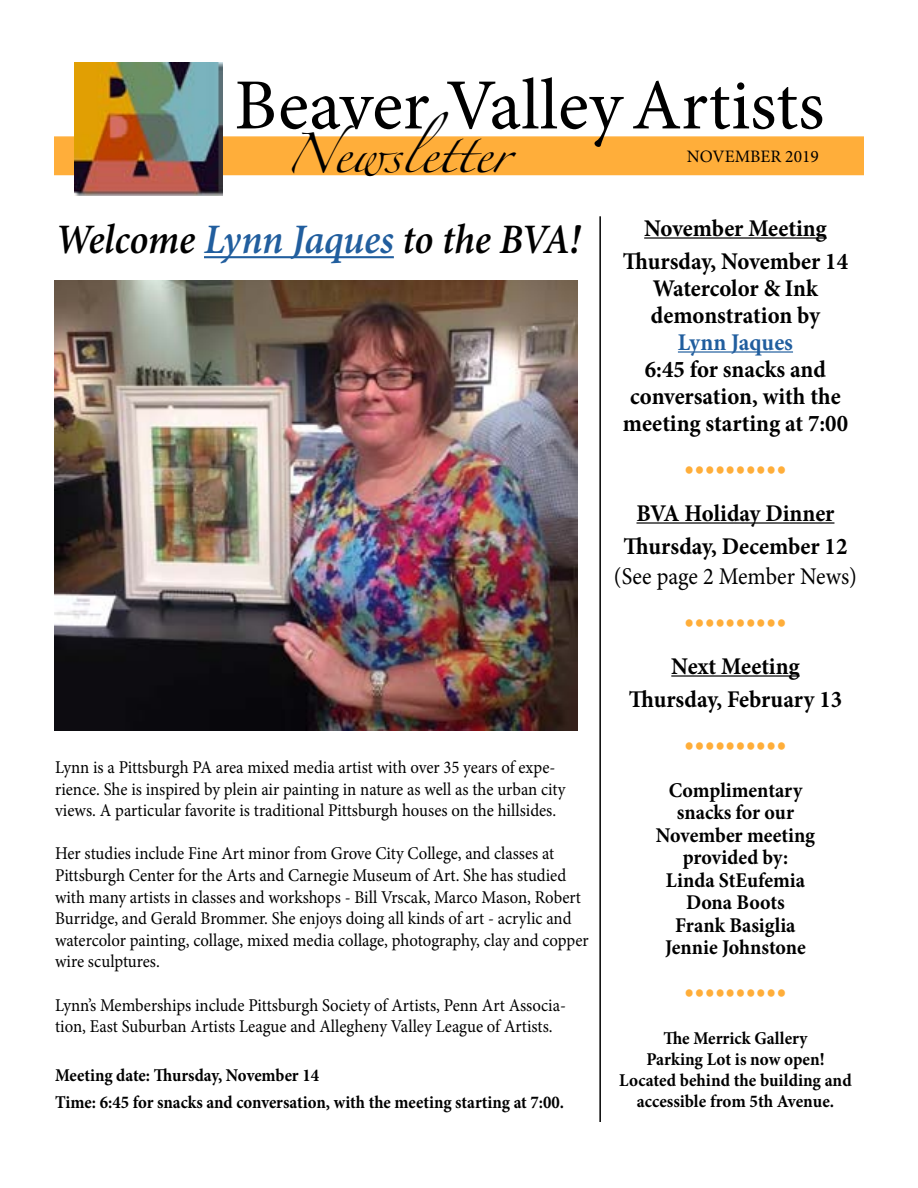
<style>
.page{position:relative;width:918px;height:1188px;background:#fff}
.page>*{position:absolute;margin:0;border:0;box-sizing:border-box;transform-origin:0 0}
.t1{font:72px "Minion Pro";color:#000}
.t2{font:italic 600 42px "Minion Pro";letter-spacing:-.005em;color:#000;scale:.93 1}
.t3{font:36px "Zapfino";color:#000}
.t4{font:700 27px "Minion Pro";color:#ffae3a;scale:.95 1}
.t5{font:700 24px/33px "Minion Pro";letter-spacing:-.005em;color:#000;text-align:center;scale:.95 1}
.t6{font:24px "Minion Pro";color:#000;scale:.93 1}
.t7{font:700 24px "Minion Pro";color:#215e9e;scale:.95 1}
.t8{font:700 21px/22.5px "Minion Pro";color:#000;text-align:center;scale:.95 1}
.t9{font:18px/21.6px "Minion Pro";color:#000;scale:.93 1}
.t10{font:700 18px/27px "Minion Pro";color:#000;scale:.93 1}
.t11{font:700 18px/21px "Minion Pro";color:#000;text-align:center;scale:.95 1}
.t12{font:17.55px "Minion Pro";color:#000}
.s1{color:#215e9e}
</style>
<div class="page">
<div style="left:54px;top:136px;width:810px;height:39px;background:#ffae3a;border:2px solid #ffae3a"></div>
<hr style="left:204px;top:256px;width:190px;height:2px;background:#215e9e">
<hr style="left:644px;top:237px;width:183px;height:2px;background:#000">
<hr style="left:678px;top:351px;width:115px;height:2px;background:#215e9e">
<hr style="left:636px;top:522px;width:198px;height:2px;background:#000">
<hr style="left:671px;top:675px;width:129px;height:2px;background:#000">
<img style="left:75px;top:63px;width:147px;height:133px">
<hr style="left:599px;top:216px;width:2px;height:906px;background:#000">
<img style="left:54px;top:280px;width:524px;height:450px">
<h1 class="t1" style="left:234px;top:57px;width:592px">Beaver ValleyArtists</h1>
<h3 class="t3" style="left:285px;top:139px;width:226px">Newsletter</h3>
<p class="t12" style="left:687px;top:145px;width:134px">NOVEMBER 2019</p>
<h2 class="t2" style="left:55px;top:210px;width:566px">Welcome <span class="s1">Lynn Jaques</span> to the BVA!</h2>
<p class="t9" style="left:55px;top:756px;width:550px">Lynn is a Pittsburgh PA area mixed media artist with over 35 years of expe&shy;rience. She is inspired by plein air painting in nature as well as the urban city views. A particular favorite is traditional Pittsburgh houses on the hillsides.</p>
<p class="t9" style="left:55px;top:843px;width:575px">Her studies include Fine Art minor from Grove City College, and classes at Pittsburgh Center for the Arts and Carnegie Museum of Art. She has studied with many artists in classes and workshops - Bill Vrscak, Marco Mason, Robert Burridge, and Gerald Brommer. She enjoys doing all kinds of art - acrylic and watercolor painting, collage, mixed media collage, photography, clay and copper wire sculptures.</p>
<p class="t9" style="left:55px;top:994px;width:551px">Lynn’s Memberships include Pittsburgh Society of Artists, Penn Art Associa&shy;tion, East Suburban Artists League and Allegheny Valley League of Artists.</p>
<p class="t10" style="left:55px;top:1061px;width:549px">Meeting date: Thursday, November 14<br>Time: 6:45 for snacks and conversation, with the meeting starting at 7:00.</p>
<h3 class="t5" style="left:623px;top:211px;width:239px">November Meeting<br>Thursday, November 14</h3>
<h3 class="t5" style="left:651px;top:274px;width:179px;line-height:27px;text-align:left">Watercolor &amp; Ink demonstration by</h3>
<h3 class="t7" style="left:678px;top:325px;width:123px">Lynn Jaques</h3>
<h3 class="t5" style="left:623px;top:355px;width:239px;line-height:27px">6:45 for snacks and conversation, with the meeting starting at 7:00</h3>
<h3 class="t4" style="left:684px;top:448px;width:109px">••••••••••</h3>
<h3 class="t5" style="left:624px;top:496px;width:237px">BVA Holiday Dinner<br>Thursday, December 12</h3>
<h3 class="t6" style="left:614px;top:560px;width:263px">(See page 2 Member News)</h3>
<h3 class="t4" style="left:684px;top:601px;width:109px">••••••••••</h3>
<h3 class="t5" style="left:629px;top:649px;width:226px">Next Meeting<br>Thursday, February 13</h3>
<h3 class="t4" style="left:684px;top:724px;width:109px">••••••••••</h3>
<p class="t8" style="left:656px;top:778px;width:169px">Complimentary snacks for our<br>November meeting provided by:<br>Linda StEufemia<br>Dona Boots<br>Frank Basiglia<br>Jennie Johnstone</p>
<h3 class="t4" style="left:684px;top:971px;width:109px">••••••••••</h3>
<p class="t11" style="left:619px;top:1028px;width:246px">The Merrick Gallery<br>Parking Lot is now open!<br>Located behind the building and accessible from 5th Avenue.</p>
</div>
